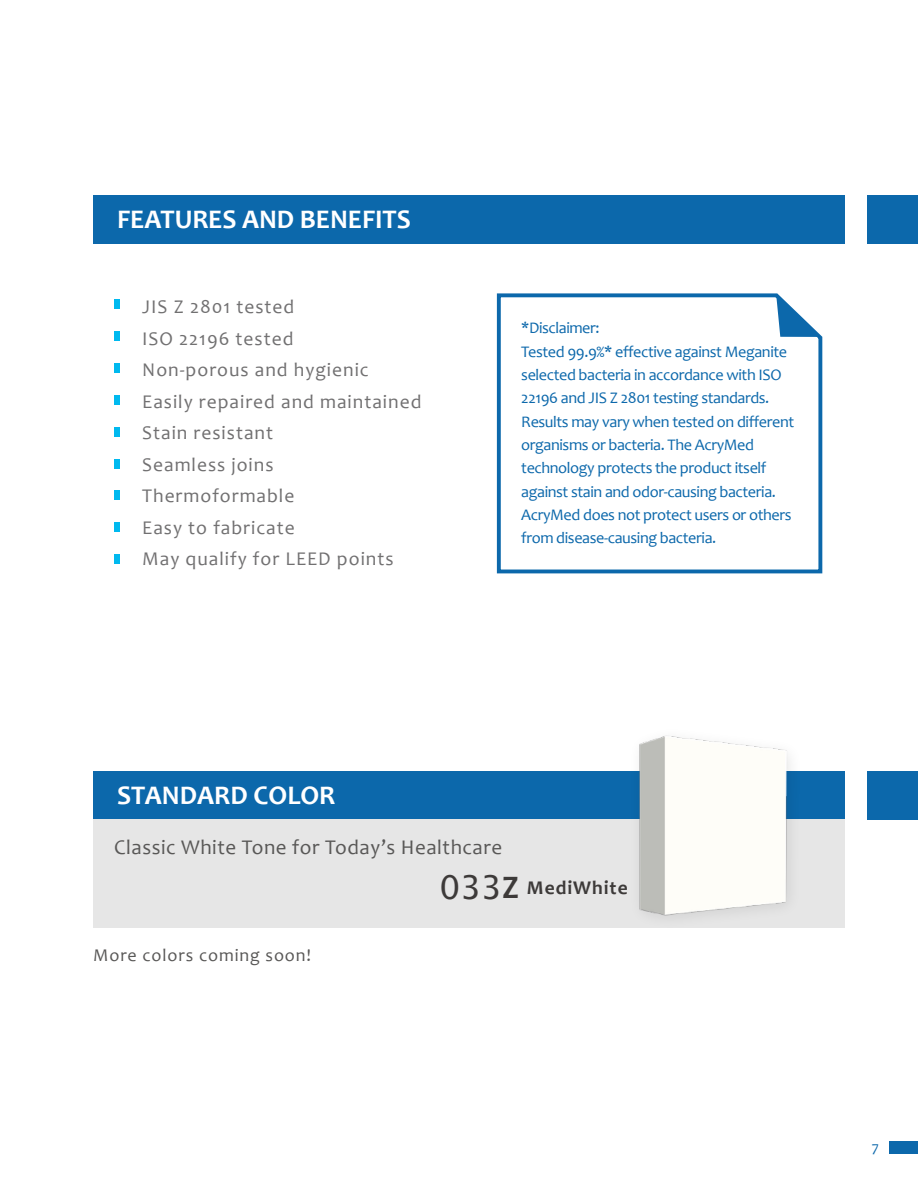
<style>
.page{position:relative;width:918px;height:1188px;background:#fff}
.page>*{position:absolute;margin:0;border:0;box-sizing:border-box;transform-origin:0 0}
.t1{font:700 27px "Candara";letter-spacing:-.005em;color:#fff}
.t2{font:21px "Candara";letter-spacing:.025em;color:#595857}
.t3{font:19.5px/31.5px "Candara";letter-spacing:.05em;color:#717071}
.t4{font:700 19.5px "Candara";letter-spacing:.05em;color:#3d3a39}
.t5{font:18px "Candara";letter-spacing:.05em;color:#595857}
.t6{font:16.2px/23.4px "Candara";letter-spacing:-.025em;color:#0c68ab}
.t7{font:15px "Candara";color:#0c68ab}
.s1{font-family:"Lucida Sans Unicode";font-weight:400;font-size:33px}
.s2{font-size:33px}
</style>
<div class="page">
<div style="left:93px;top:771px;width:752px;height:49px;background:#0c68ab"></div>
<div style="left:93px;top:195px;width:752px;height:48px;background:#0c68ab"></div>
<div style="left:93px;top:820px;width:752px;height:108px;background:#e6e6e6"></div>
<div style="left:867px;top:771px;width:51px;height:49px;background:#0c68ab"></div>
<div style="left:867px;top:195px;width:51px;height:48px;background:#0c68ab"></div>
<svg style="left:496px;top:293px;width:327px;height:281px"></svg>
<svg style="left:776px;top:294px;width:44px;height:43px"></svg>
<img style="left:601px;top:735px;width:220px;height:182px">
<div style="left:114px;top:300px;width:6px;height:9px;background:#00b9ef"></div>
<div style="left:114px;top:363px;width:6px;height:10px;background:#00b9ef"></div>
<div style="left:114px;top:459px;width:6px;height:10px;background:#00b9ef"></div>
<div style="left:114px;top:331px;width:6px;height:10px;background:#00b9ef"></div>
<div style="left:114px;top:395px;width:6px;height:10px;background:#00b9ef"></div>
<div style="left:114px;top:491px;width:6px;height:9px;background:#00b9ef"></div>
<div style="left:114px;top:427px;width:6px;height:10px;background:#00b9ef"></div>
<div style="left:114px;top:522px;width:6px;height:10px;background:#00b9ef"></div>
<div style="left:114px;top:554px;width:6px;height:10px;background:#00b9ef"></div>
<div style="left:890px;top:1141px;width:28px;height:12px;background:#0c68ab"></div>
<h1 class="t1" style="left:117px;top:202px;width:295px">FEATURES AND BENEFITS</h1>
<p class="t3" style="left:142px;top:291px;width:281px">JIS Z 2801 tested<br>ISO 22196 tested<br>Non-porous and hygienic<br>Easily repaired and maintained<br>Stain resistant<br>Seamless joins<br>Thermoformable<br>Easy to fabricate<br>May qualify for LEED points</p>
<p class="t6" style="left:521px;top:316px;width:274px">*Disclaimer:<br>Tested 99.9%* effective against Meganite selected bacteria in accordance with ISO 22196 and JIS Z 2801 testing standards.<br>Results may vary when tested on different organisms or bacteria. The AcryMed technology protects the product itself against stain and odor-causing bacteria.<br>AcryMed does not protect users or others from disease-causing bacteria.</p>
<h1 class="t1" style="left:117px;top:778px;width:220px">STANDARD COLOR</h1>
<p class="t2" style="left:114px;top:834px;width:390px">Classic White Tone for Today’s Healthcare</p>
<p class="t5" style="left:93px;top:944px;width:220px">More colors coming soon!</p>
<p class="t4" style="left:440px;top:875px;width:190px"><span class="s1">033</span><span class="s2">Z</span> MediWhite</p>
<p class="t7" style="left:872px;top:1138px;width:9px">7</p>
</div>
